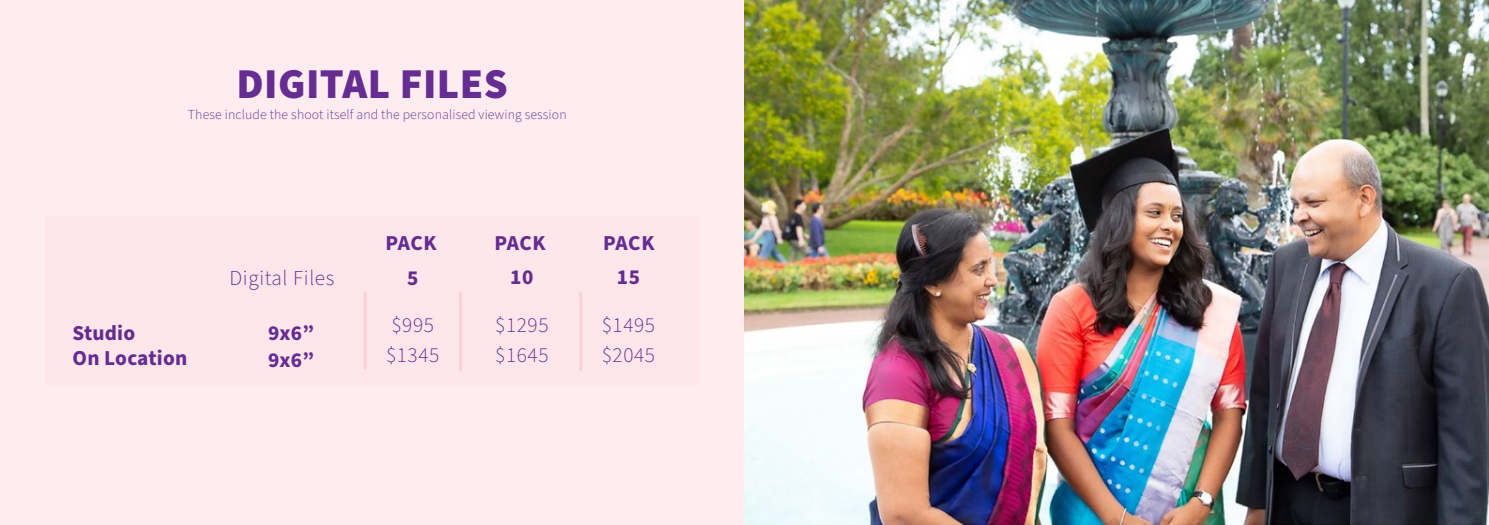
<style>
.page{position:relative;width:1489px;height:525px;background:#fff}
.page>*{position:absolute;margin:0;border:0;box-sizing:border-box;transform-origin:0 0}
.t1{font:900 42.5px "Source Sans Pro";letter-spacing:.01em;color:#652d91}
.t2{font:700 21.25px/25.5px "Source Sans Pro";letter-spacing:.01em;color:#652d91}
.t3{font:300 21.25px/30px "Source Sans Pro";letter-spacing:.03em;color:#652d91}
.t4{font:300 13.75px "Source Sans Pro";letter-spacing:.01em;color:#652d91}
</style>
<div class="page">
<div style="left:0;top:0;width:1488px;height:524px;background:#ffecf1"></div>
<div style="left:45px;top:216px;width:654px;height:169px;background:#ffe6ea"></div>
<hr style="left:364px;top:292px;width:2px;height:77px;background:#ffc6d2">
<hr style="left:459px;top:292px;width:2px;height:79px;background:#ffc6d2">
<hr style="left:579px;top:292px;width:3px;height:79px;background:#ffc6d2">
<img style="left:744px;top:0;width:744px;height:524px">
<h1 class="t1" style="left:236px;top:54px;width:273px">DIGITAL FILES</h1>
<p class="t4" style="left:188px;top:105px;width:380px">These include the shoot itself and the personalised viewing session</p>
<h2 class="t3" style="left:229px;top:263px;width:106px">Digital Files</h2>
<h2 class="t2" style="left:73px;top:320px;width:116px">Studio<br>On Location</h2>
<h2 class="t2" style="left:268px;top:319px;width:48px;line-height:27.5px">9x6”<br>9x6”</h2>
<h2 class="t2" style="left:385px;top:230px;width:53px">PACK</h2>
<h2 class="t2" style="left:494px;top:230px;width:53px">PACK</h2>
<h2 class="t2" style="left:603px;top:230px;width:53px">PACK</h2>
<h2 class="t2" style="left:407px;top:265px;width:13px">5</h2>
<h2 class="t3" style="left:386px;top:311px;width:55px">$995 $1345</h2>
<h2 class="t2" style="left:510px;top:265px;width:25px">10</h2>
<h2 class="t3" style="left:495px;top:310px;width:55px">$1295 $1645</h2>
<h2 class="t2" style="left:617px;top:265px;width:25px">15</h2>
<h2 class="t3" style="left:602px;top:310px;width:55px">$1495 $2045</h2>
</div>
